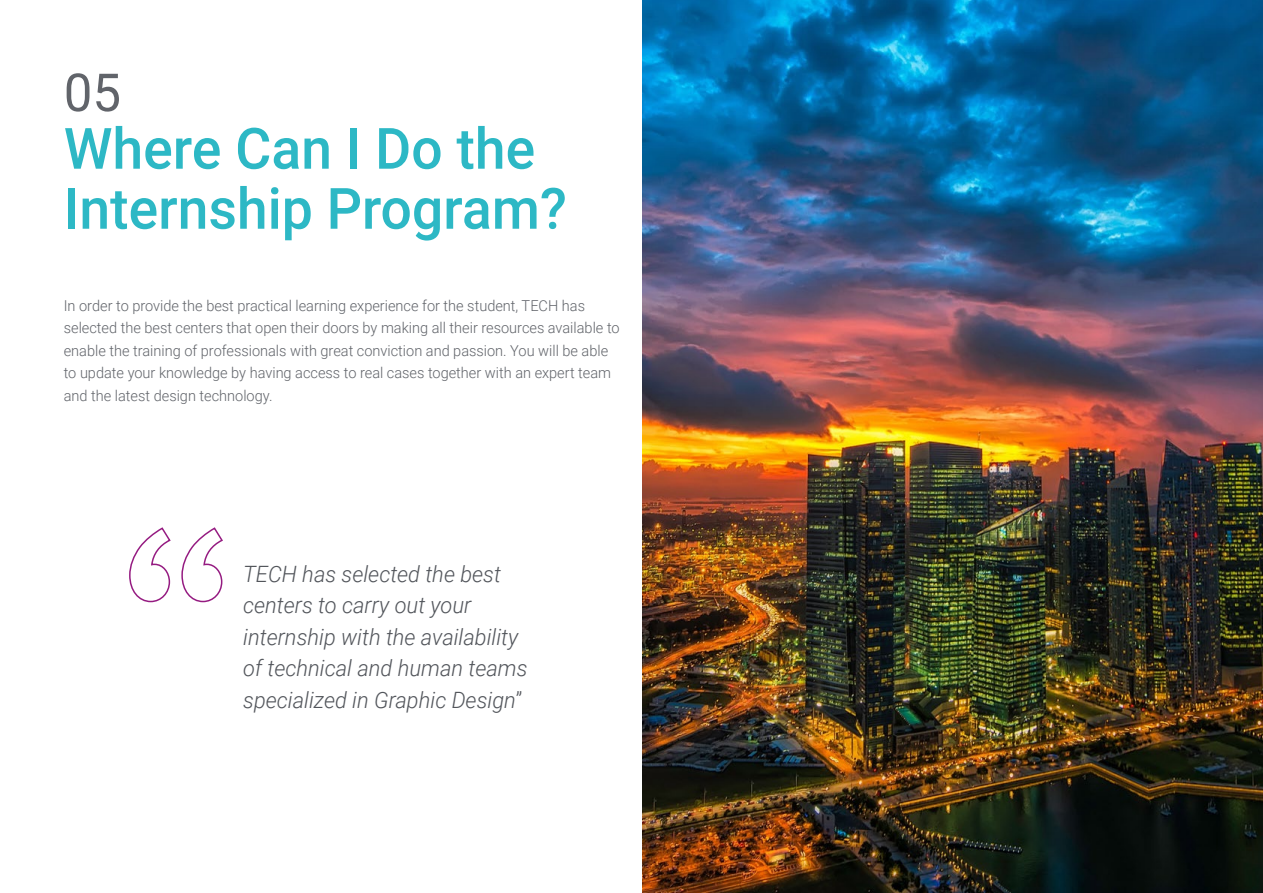
<style>
.page{position:relative;width:1263px;height:893px;background:#fff}
.page>*{position:absolute;margin:0;border:0;box-sizing:border-box;transform-origin:0 0}
.t1{font:500 57px/60px "Roboto";color:#2db8c5}
.t2{font:52.5px "Roboto";color:#61646a}
.t3{font:italic 300 22.5px/31.5px "Roboto";color:#52555b}
.t4{font:300 15px/22.5px "Roboto";color:#61646a}
.s1{font-style:normal}
</style>
<div class="page">
<svg style="left:129px;top:527px;width:94px;height:76px"></svg>
<img style="left:642px;top:0;width:621px;height:893px">
<h2 class="t2" style="left:64px;top:56px;width:59px">05</h2>
<h1 class="t1" style="left:64px;top:116px;width:504px">Where Can I Do the<br>Internship Program?</h1>
<p class="t4" style="left:64px;top:293px;width:557px">In order to provide the best practical learning experience for the student, TECH has selected the best centers that open their doors by making all their resources available to enable the training of professionals with great conviction and passion. You will be able to update your knowledge by having access to real cases together with an expert team and the latest design technology.</p>
<h3 class="t3" style="left:243px;top:557px;width:286px">TECH has selected the best centers to carry out your internship with the availability of technical and human teams specialized in Graphic Design<span class="s1">”</span></h3>
</div>
